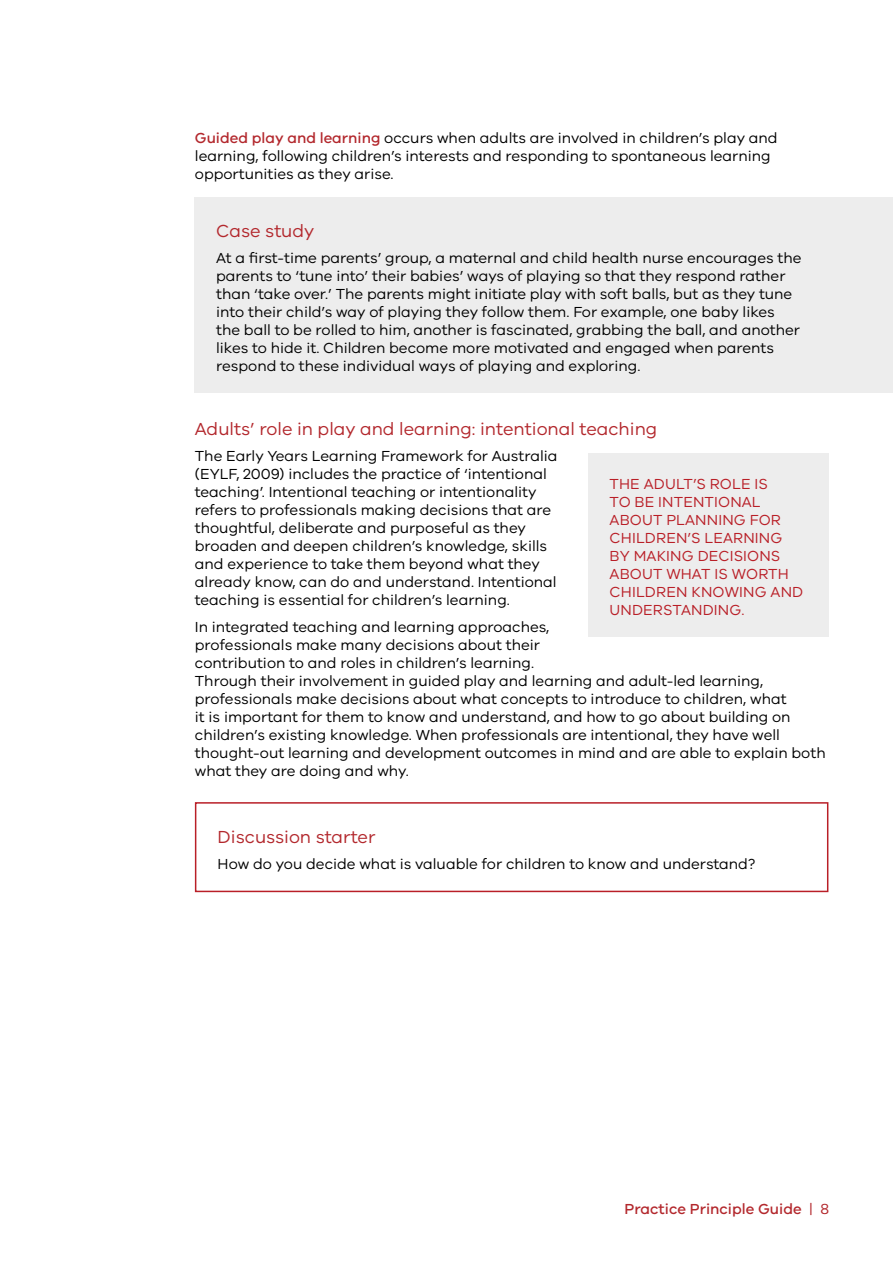
<style>
.page{position:relative;width:893px;height:1263px;background:#fff}
.page>*{position:absolute;margin:0;border:0;box-sizing:border-box;transform-origin:0 0}
.t1{font:18px "VIC";color:#b3282d}
.t2{font:15px/18px "VIC";color:#000}
.t3{font:15px/18px "VIC";letter-spacing:.01em;color:#b91f27}
.t4{font:500 15px "VIC";color:#b3282d}
.s1{font-weight:500;color:#b3282d}
.s2{font-weight:400}
</style>
<div class="page">
<div style="left:195px;top:197px;width:698px;height:195px;background:#ededed"></div>
<div style="left:195px;top:802px;width:633px;height:90px;border:2px solid #b91f27"></div>
<div style="left:588px;top:453px;width:241px;height:183px;background:#ededed"></div>
<p class="t2" style="left:195px;top:129px;width:584px"><span class="s1">Guided play and learning</span> occurs when adults are involved in children’s play and learning, following children’s interests and responding to spontaneous learning opportunities as they arise.</p>
<p class="t1" style="left:216px;top:220px;width:100px">Case study</p>
<p class="t2" style="left:216px;top:249px;width:587px">At a first-time parents’ group, a maternal and child health nurse encourages the parents to ‘tune into’ their babies’ ways of playing so that they respond rather than ‘take over.’ The parents might initiate play with soft balls, but as they tune into their child’s way of playing they follow them. For example, one baby likes the ball to be rolled to him, another is fascinated, grabbing the ball, and another likes to hide it. Children become more motivated and engaged when parents respond to these individual ways of playing and exploring.</p>
<p class="t1" style="left:195px;top:418px;width:464px">Adults’ role in play and learning: intentional teaching</p>
<p class="t2" style="left:195px;top:447px;width:364px">The Early Years Learning Framework for Australia (EYLF, 2009) includes the practice of ‘intentional teaching’. Intentional teaching or intentionality refers to professionals making decisions that are thoughtful, deliberate and purposeful as they broaden and deepen children’s knowledge, skills and experience to take them beyond what they already know, can do and understand. Intentional teaching is essential for children’s learning.</p>
<p class="t2" style="left:195px;top:617px;width:632px">In integrated teaching and learning approaches,<br>professionals make many decisions about their<br>contribution to and roles in children’s learning.<br>Through their involvement in guided play and learning and adult-led learning, professionals make decisions about what concepts to introduce to children, what<br>it is important for them to know and understand, and how to go about building on children’s existing knowledge. When professionals are intentional, they have well thought-out learning and development outcomes in mind and are able to explain both what they are doing and why.</p>
<p class="t3" style="left:610px;top:475px;width:195px">THE ADULT’S ROLE IS<br>TO BE INTENTIONAL<br>ABOUT PLANNING FOR<br>CHILDREN’S LEARNING<br>BY MAKING DECISIONS<br>ABOUT WHAT IS WORTH<br>CHILDREN KNOWING AND<br>UNDERSTANDING.</p>
<p class="t1" style="left:218px;top:826px;width:159px">Discussion starter</p>
<p class="t2" style="left:218px;top:855px;width:539px">How do you decide what is valuable for children to know and understand?</p>
<p class="t4" style="left:624px;top:1200px;width:206px">Practice Principle Guide <span class="s2">| 8</span></p>
</div>
